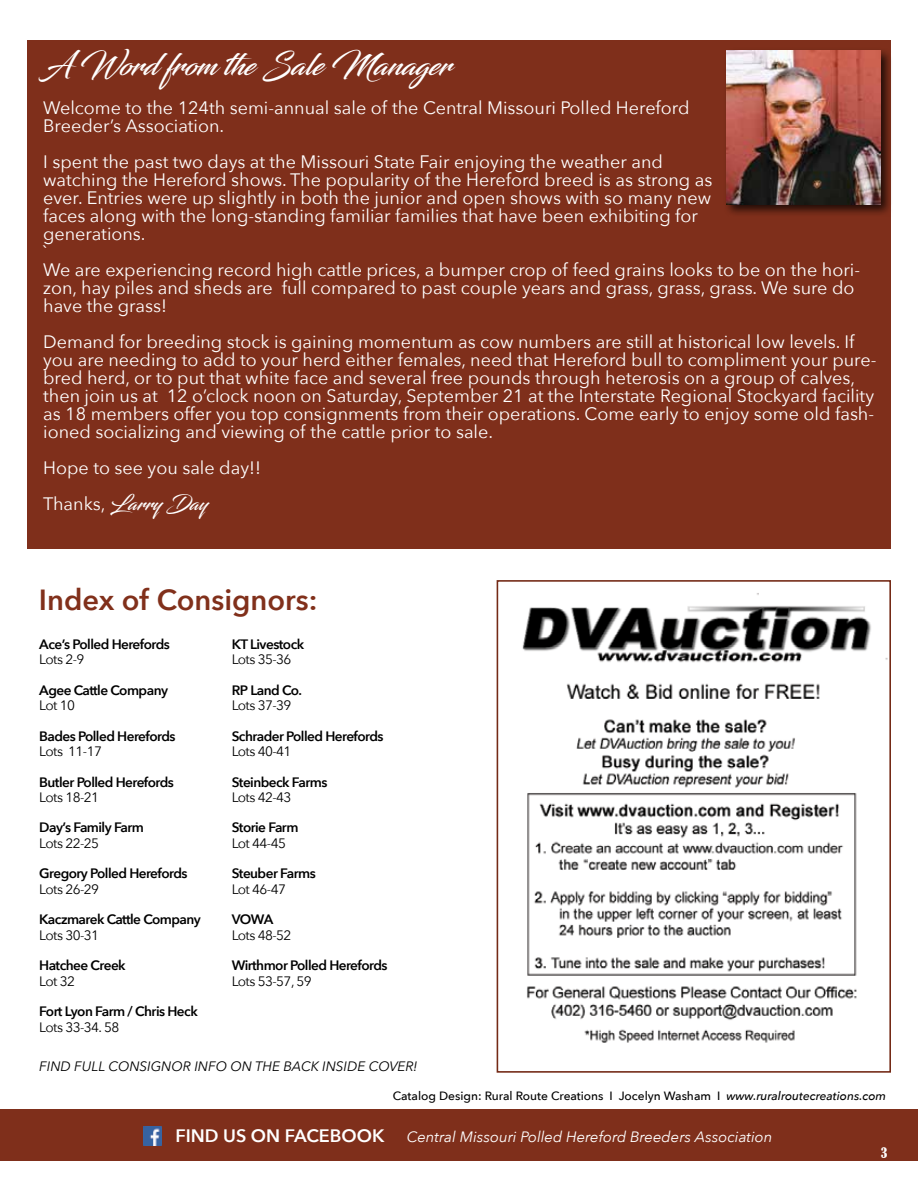
<style>
.page{position:relative;width:918px;height:1188px;background:#fff}
.page>*{position:absolute;margin:0;border:0;box-sizing:border-box;transform-origin:0 0}
.t1{font:30px "Blacksword";color:#fff}
.t2{font:600 29.1px "Avenir Next";color:#81301b}
.t3{font:19.5px "Blacksword";color:#fff}
.t4{font:18px/18px "Avenir Next";color:#fff}
.t5{font:italic 15px "Avenir Next";color:#fff}
.t6{font:600 13.65px "Avenir Next";letter-spacing:-.04em;color:#000}
.t7{font:13.65px "Avenir Next";letter-spacing:-.04em;color:#000}
.t8{font:italic 13.65px "Avenir Next";color:#000}
.t9{font:condensed 13.5px "Bernard";color:#fff}
.t10{font:500 12px "Avenir Next";color:#000}
.s1{font-family:"Avenir Next";font-size:18px}
.s2{font-style:italic}
.s3{font-weight:600;font-style:normal;font-size:18px}
</style>
<div class="page">
<div style="left:0;top:1109px;width:918px;height:52px;background:#7f2f1b"></div>
<img style="left:144px;top:1127px;width:18px;height:18px">
<div style="left:27px;top:40px;width:864px;height:509px;background:#7f2f1b"></div>
<div style="left:723px;top:47px;width:170px;height:170px;background:#000;opacity:.75"></div>
<img style="left:727px;top:51px;width:153px;height:153px">
<img style="left:522px;top:593px;width:366px;height:450px">
<div style="left:497px;top:580px;width:394px;height:493px;border:2px solid #742a16"></div>
<h1 class="t1" style="left:43px;top:47px;width:410px">A Word from the Sale Manager</h1>
<p class="t4" style="left:43px;top:98px;width:648px">Welcome to the 124th semi-annual sale of the Central Missouri Polled Hereford<br>Breeder’s Association.</p>
<p class="t4" style="left:43px;top:152px;width:818px">I spent the past two days at the Missouri State Fair enjoying the weather and<br>watching the Hereford shows. The popularity of the Hereford breed is as strong as<br>ever. Entries were up slightly in both the junior and open shows with so many new<br>faces along with the long-standing familiar families that have been exhibiting for<br>generations.<br>`<br>We are experiencing record high cattle prices, a bumper crop of feed grains looks to be on the hori&shy;zon, hay piles and sheds are full compared to past couple years and grass, grass, grass. We sure do have the grass!</p>
<p class="t4" style="left:43px;top:332px;width:835px">Demand for breeding stock is gaining momentum as cow numbers are still at historical low levels. If you are needing to add to your herd either females, need that Hereford bull to compliment your pure&shy;bred herd, or to put that white face and several free pounds through heterosis on a group of calves, then join us at 12 o’clock noon on Saturday, September 21 at the Interstate Regional Stockyard facility as 18 members offer you top consignments from their operations. Come early to enjoy some old fash&shy;ioned socializing and viewing of the cattle prior to sale.</p>
<p class="t4" style="left:43px;top:458px;width:219px">Hope to see you sale day!!</p>
<p class="t3" style="left:43px;top:491px;width:166px"><span class="s1">Thanks,</span> Larry Day</p>
<h2 class="t2" style="left:39px;top:575px;width:280px">Index of Consignors:</h2>
<p class="t6" style="left:39px;top:632px;width:132px">Ace’s Polled Herefords</p>
<p class="t7" style="left:39px;top:648px;width:47px">Lots 2-9</p>
<p class="t6" style="left:39px;top:678px;width:130px">Agee Cattle Company</p>
<p class="t7" style="left:39px;top:694px;width:37px">Lot 10</p>
<p class="t6" style="left:39px;top:724px;width:138px">Bades Polled Herefords</p>
<p class="t7" style="left:39px;top:740px;width:64px">Lots 11-17</p>
<p class="t6" style="left:39px;top:770px;width:136px">Butler Polled Herefords</p>
<p class="t7" style="left:39px;top:786px;width:61px">Lots 18-21</p>
<p class="t6" style="left:39px;top:816px;width:106px">Day’s Family Farm</p>
<p class="t7" style="left:39px;top:832px;width:61px">Lots 22-25</p>
<p class="t6" style="left:39px;top:862px;width:150px">Gregory Polled Herefords</p>
<p class="t7" style="left:39px;top:877px;width:61px">Lots 26-29</p>
<p class="t6" style="left:39px;top:908px;width:163px">Kaczmarek Cattle Company</p>
<p class="t7" style="left:39px;top:923px;width:61px">Lots 30-31</p>
<p class="t6" style="left:39px;top:954px;width:88px">Hatchee Creek</p>
<p class="t7" style="left:39px;top:969px;width:37px">Lot 32</p>
<p class="t6" style="left:39px;top:1000px;width:160px">Fort Lyon Farm / Chris Heck</p>
<p class="t7" style="left:39px;top:1015px;width:81px">Lots 33-34. 58</p>
<p class="t6" style="left:232px;top:632px;width:74px">KT Livestock</p>
<p class="t7" style="left:232px;top:648px;width:61px">Lots 35-36</p>
<p class="t6" style="left:232px;top:678px;width:72px">RP Land Co.</p>
<p class="t7" style="left:232px;top:694px;width:61px">Lots 37-39</p>
<p class="t6" style="left:232px;top:724px;width:153px">Schrader Polled Herefords</p>
<p class="t7" style="left:232px;top:740px;width:61px">Lots 40-41</p>
<p class="t6" style="left:232px;top:770px;width:97px">Steinbeck Farms</p>
<p class="t7" style="left:232px;top:786px;width:61px">Lots 42-43</p>
<p class="t6" style="left:232px;top:816px;width:68px">Storie Farm</p>
<p class="t7" style="left:232px;top:832px;width:56px">Lot 44-45</p>
<p class="t6" style="left:232px;top:862px;width:86px">Steuber Farms</p>
<p class="t7" style="left:232px;top:877px;width:56px">Lot 46-47</p>
<p class="t6" style="left:232px;top:908px;width:43px">VOWA</p>
<p class="t7" style="left:232px;top:923px;width:61px">Lots 48-52</p>
<p class="t6" style="left:232px;top:954px;width:157px">Wirthmor Polled Herefords</p>
<p class="t7" style="left:232px;top:969px;width:81px">Lots 53-57, 59</p>
<p class="t8" style="left:39px;top:1055px;width:380px">FIND FULL CONSIGNOR INFO ON THE BACK INSIDE COVER!</p>
<p class="t10" style="left:393px;top:1085px;width:495px">Catalog Design: Rural Route Creations I Jocelyn Washam I <span class="s2">www.ruralroutecreations.com</span></p>
<p class="t5" style="left:176px;top:1124px;width:598px"><span class="s3">FIND US ON FACEBOOK</span> Central Missouri Polled Hereford Breeders Association</p>
<p class="t9" style="left:881px;top:1145px;width:8px">3</p>
</div>
